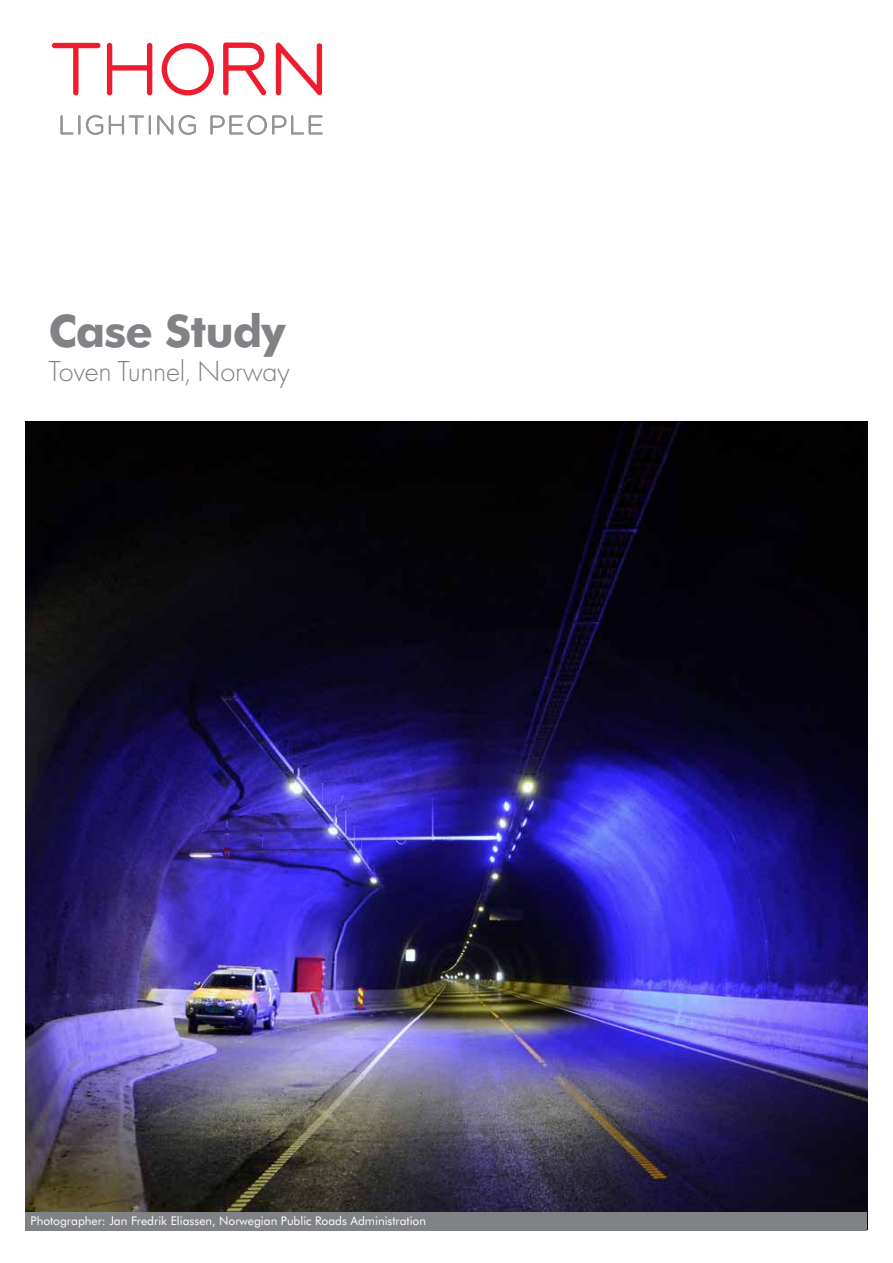
<style>
.page{position:relative;width:893px;height:1263px;background:#fff}
.page>*{position:absolute;margin:0;border:0;box-sizing:border-box;transform-origin:0 0}
.t1{font:700 45px "Futura BT";letter-spacing:-.02em;color:#808285}
.t2{font:30px "Futura PT Light";letter-spacing:-.02em;color:#808285}
.t3{font:12px "Futura BT";color:#fff}
</style>
<div class="page">
<svg style="left:52px;top:43px;width:270px;height:53px"></svg>
<svg style="left:60px;top:115px;width:263px;height:20px"></svg>
<img style="left:26px;top:421px;width:841px;height:791px">
<div style="left:26px;top:1212px;width:841px;height:18px;background:#808285"></div>
<h1 class="t1" style="left:48px;top:303px;width:239px">Case Study</h1>
<h2 class="t2" style="left:48px;top:354px;width:243px">Toven Tunnel, Norway</h2>
<p class="t3" style="left:31px;top:1214px;width:397px">Photographer: Jan Fredrik Eliassen, Norwegian Public Roads Administration</p>
</div>
